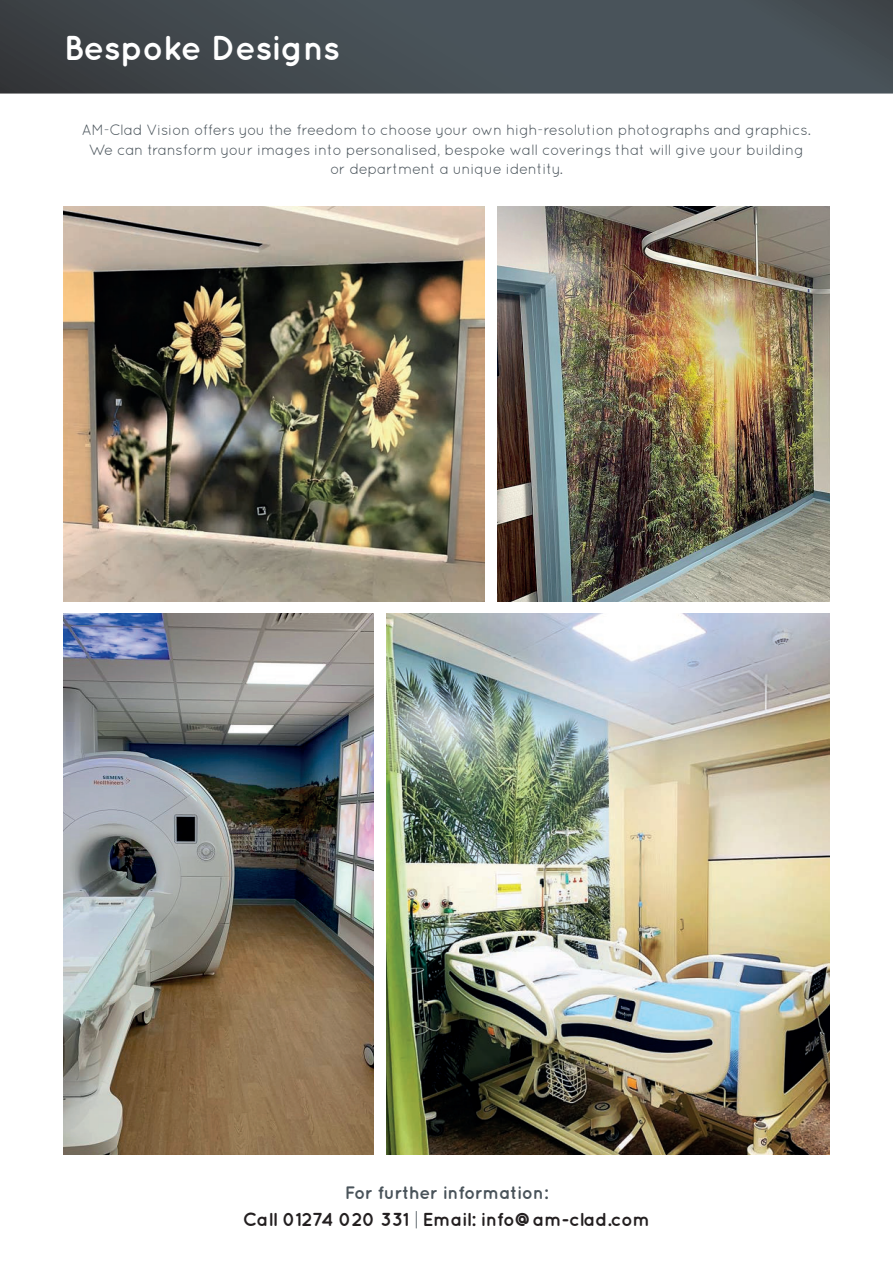
<style>
.page{position:relative;width:893px;height:1263px;background:#fff}
.page>*{position:absolute;margin:0;border:0;box-sizing:border-box;transform-origin:0 0}
.t1{font:700 34.5px "Quicksand";letter-spacing:-.02em;color:#fff}
.t2{font:700 18.75px "Quicksand";letter-spacing:-.015em;color:#231f20}
.t3{font:700 18px "Quicksand";letter-spacing:-.015em;color:#49535a}
.t4{font:15px/19.5px "Quicksand";letter-spacing:-.02em;color:#49535a;text-align:center}
.s1{font-weight:400;color:#49535a}
</style>
<div class="page">
<svg style="left:0;top:0;width:893px;height:94px;background:#454d53"></svg>
<img style="left:64px;top:613px;width:309px;height:541px">
<img style="left:386px;top:613px;width:443px;height:541px">
<img style="left:498px;top:206px;width:331px;height:396px">
<img style="left:64px;top:206px;width:421px;height:396px">
<h1 class="t1" style="left:64px;top:28px;width:278px">Bespoke Designs</h1>
<p class="t4" style="left:82px;top:120px;width:730px">AM-Clad Vision offers you the freedom to choose your own high-resolution photographs and graphics.<br>We can transform your images into personalised, bespoke wall coverings that will give your building or department a unique identity.</p>
<p class="t3" style="left:345px;top:1182px;width:205px">For further information:</p>
<p class="t2" style="left:243px;top:1208px;width:409px">Call 01274 020 331 <span class="s1">|</span> Email: info@am-clad.com</p>
</div>
